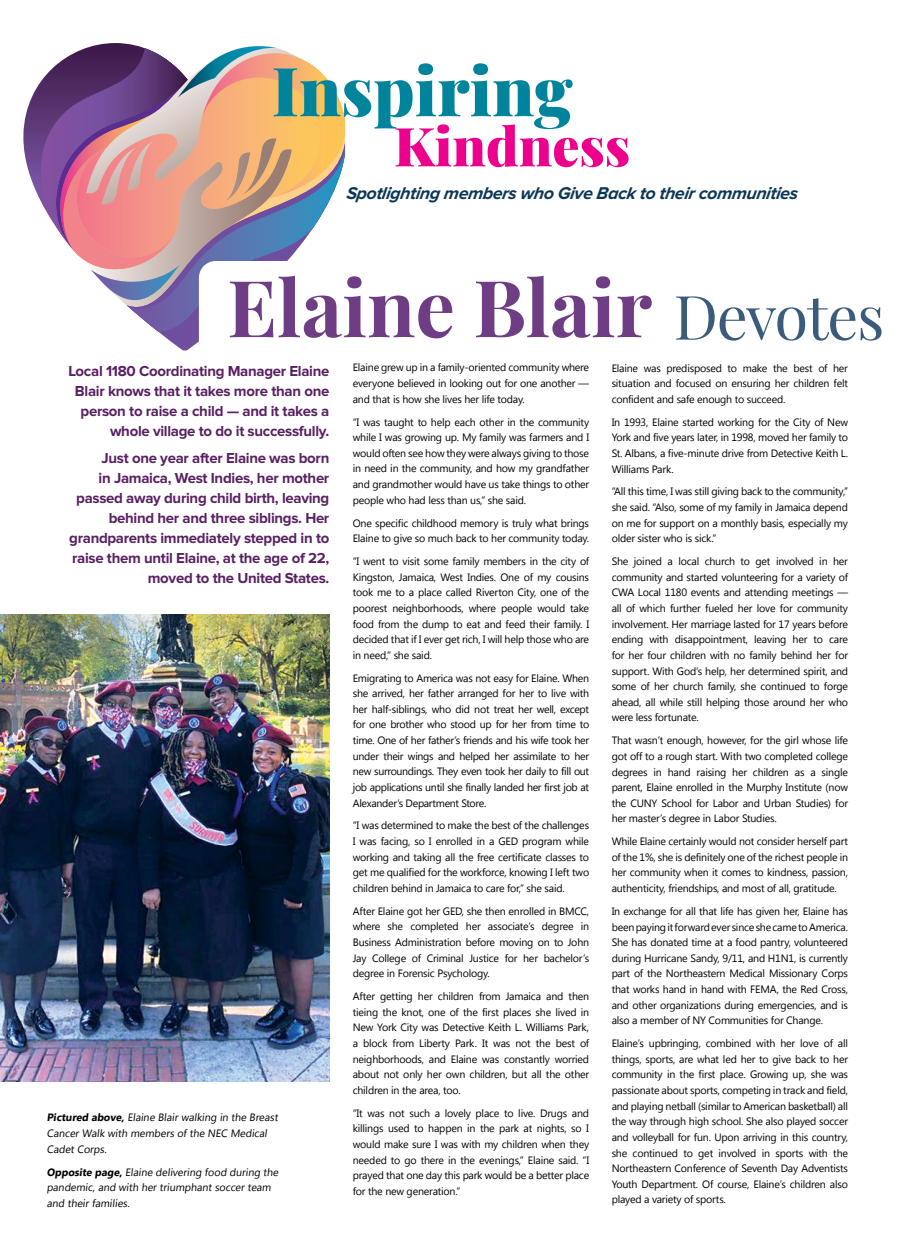
<style>
.page{position:relative;width:900px;height:1260px;background:#fff}
.page>*{position:absolute;margin:0;border:0;box-sizing:border-box;transform-origin:0 0}
.t1{font:700 78.62px "Playfair Display";color:#6f3d83}
.t2{font:900 67.75px "Playfair Display";color:#00849c}
.t3{font:61.25px "Playfair Display";letter-spacing:-.02em;color:#3b5b7d}
.t4{font:900 53.75px "Playfair Display";color:#ec008c}
.t5{font:italic 700 17.75px "Proxima Nova";letter-spacing:-.02em;color:#0b3757}
.t6{font:700 15px/20px "Proxima Nova";letter-spacing:-.02em;color:#592062;text-align:right}
.t7{font:10.62px/15.6px "Khmer UI";letter-spacing:-.02em;color:#000;text-align:justify}
.s1{font-weight:700}
</style>
<div class="page">
<svg style="left:23px;top:43px;width:322px;height:307px"></svg>
<img style="left:0;top:614px;width:329px;height:467px">
<div style="left:199px;top:261px;width:241px;height:96px;background:#fff;border-radius:17px"></div>
<h2 class="t2" style="left:272px;top:37px;width:302px">Inspiring</h2>
<h3 class="t4" style="left:394px;top:104px;width:238px">Kindness</h3>
<h3 class="t5" style="left:346px;top:185px;width:455px">Spotlighting members who Give Back to their communities</h3>
<h1 class="t1" style="left:227px;top:246px;width:427px">Elaine Blair</h1>
<h3 class="t3" style="left:674px;top:269px;width:212px">Devotes</h3>
<h3 class="t6" style="left:68px;top:361px;width:263px">Local 1180 Coordinating Manager Elaine Blair knows that it takes more than one person to raise a child — and it takes a whole village to do it successfully.</h3>
<p class="t6" style="left:69px;top:448px;width:262px">Just one year after Elaine was born<br>in Jamaica, West Indies, her mother passed away during child birth, leaving behind her and three siblings. Her grandparents immediately stepped in to raise them until Elaine, at the age of 22, moved to the United States.</p>
<p class="t7" style="left:47px;top:1110px;width:234px;text-align:left"><span class="s1">Pictured above,</span> Elaine Blair walking in the Breast<br>Cancer Walk with members of the NEC Medical<br>Cadet Corps.</p>
<p class="t7" style="left:47px;top:1164px;width:235px;text-align:left"><span class="s1">Opposite page,</span> Elaine delivering food during the pandemic, and with her triumphant soccer team and their families.</p>
<p class="t7" style="left:353px;top:360px;width:238px">Elaine grew up in a family-oriented community where everyone believed in looking out for one another — and that is how she lives her life today.</p>
<p class="t7" style="left:353px;top:414px;width:238px">“I was taught to help each other in the community while I was growing up. My family was farmers and I would often see how they were always giving to those in need in the community, and how my grandfather and grandmother would have us take things to other people who had less than us,” she said.</p>
<p class="t7" style="left:353px;top:515px;width:238px">One specific childhood memory is truly what brings<br>Elaine to give so much back to her community today.</p>
<p class="t7" style="left:353px;top:553px;width:238px">“I went to visit some family members in the city of Kingston, Jamaica, West Indies. One of my cousins took me to a place called Riverton City, one of the poorest neighborhoods, where people would take food from the dump to eat and feed their family. I decided that if I ever get rich, I will help those who are in need,” she said.</p>
<p class="t7" style="left:353px;top:670px;width:238px">Emigrating to America was not easy for Elaine. When she arrived, her father arranged for her to live with her half-siblings, who did not treat her well, except for one brother who stood up for her from time to time. One of her father’s friends and his wife took her under their wings and helped her assimilate to her new surroundings. They even took her daily to fill out job applications until she finally landed her first job at Alexander’s Department Store.</p>
<p class="t7" style="left:353px;top:818px;width:238px">“I was determined to make the best of the challenges I was facing, so I enrolled in a GED program while working and taking all the free certificate classes to get me qualified for the workforce, knowing I left two children behind in Jamaica to care for,” she said.</p>
<p class="t7" style="left:353px;top:903px;width:238px">After Elaine got her GED, she then enrolled in BMCC, where she completed her associate’s degree in Business Administration before moving on to John Jay College of Criminal Justice for her bachelor’s degree in Forensic Psychology.</p>
<p class="t7" style="left:353px;top:989px;width:238px">After getting her children from Jamaica and then tieing the knot, one of the first places she lived in New York City was Detective Keith L. Williams Park, a block from Liberty Park. It was not the best of neighborhoods, and Elaine was constantly worried about not only her own children, but all the other children in the area, too.</p>
<p class="t7" style="left:353px;top:1105px;width:238px">“It was not such a lovely place to live. Drugs and killings used to happen in the park at nights, so I would make sure I was with my children when they needed to go there in the evenings,” Elaine said. “I prayed that one day this park would be a better place for the new generation.”</p>
<p class="t7" style="left:612px;top:360px;width:238px">Elaine was predisposed to make the best of her situation and focused on ensuring her children felt confident and safe enough to succeed.</p>
<p class="t7" style="left:612px;top:414px;width:238px">In 1993, Elaine started working for the City of New York and five years later, in 1998, moved her family to St. Albans, a five-minute drive from Detective Keith L.<br>Williams Park.</p>
<p class="t7" style="left:612px;top:484px;width:238px">“All this time, I was still giving back to the community,” she said. “Also, some of my family in Jamaica depend on me for support on a monthly basis, especially my older sister who is sick.”</p>
<p class="t7" style="left:612px;top:554px;width:238px">She joined a local church to get involved in her community and started volunteering for a variety of CWA Local 1180 events and attending meetings — all of which further fueled her love for community involvement. Her marriage lasted for 17 years before ending with disappointment, leaving her to care for her four children with no family behind her for support. With God’s help, her determined spirit, and some of her church family, she continued to forge ahead, all while still helping those around her who were less fortunate.</p>
<p class="t7" style="left:612px;top:733px;width:238px">That wasn’t enough, however, for the girl whose life got off to a rough start. With two completed college degrees in hand raising her children as a single parent, Elaine enrolled in the Murphy Institute (now the CUNY School for Labor and Urban Studies) for her master’s degree in Labor Studies.</p>
<p class="t7" style="left:612px;top:834px;width:238px">While Elaine certainly would not consider herself part of the 1%, she is definitely one of the richest people in her community when it comes to kindness, passion, authenticity, friendships, and most of all, gratitude.</p>
<p class="t7" style="left:612px;top:903px;width:238px">In exchange for all that life has given her, Elaine has been paying it forward ever since she came to America.<br>She has donated time at a food pantry, volunteered during Hurricane Sandy, 9/11, and H1N1, is currently part of the Northeastern Medical Missionary Corps that works hand in hand with FEMA, the Red Cross, and other organizations during emergencies, and is also a member of NY Communities for Change.</p>
<p class="t7" style="left:612px;top:1036px;width:238px">Elaine’s upbringing, combined with her love of all things, sports, are what led her to give back to her community in the first place. Growing up, she was passionate about sports, competing in track and field, and playing netball (similar to American basketball) all the way through high school. She also played soccer and volleyball for fun. Upon arriving in this country, she continued to get involved in sports with the Northeastern Conference of Seventh Day Adventists Youth Department. Of course, Elaine’s children also played a variety of sports.</p>
</div>
